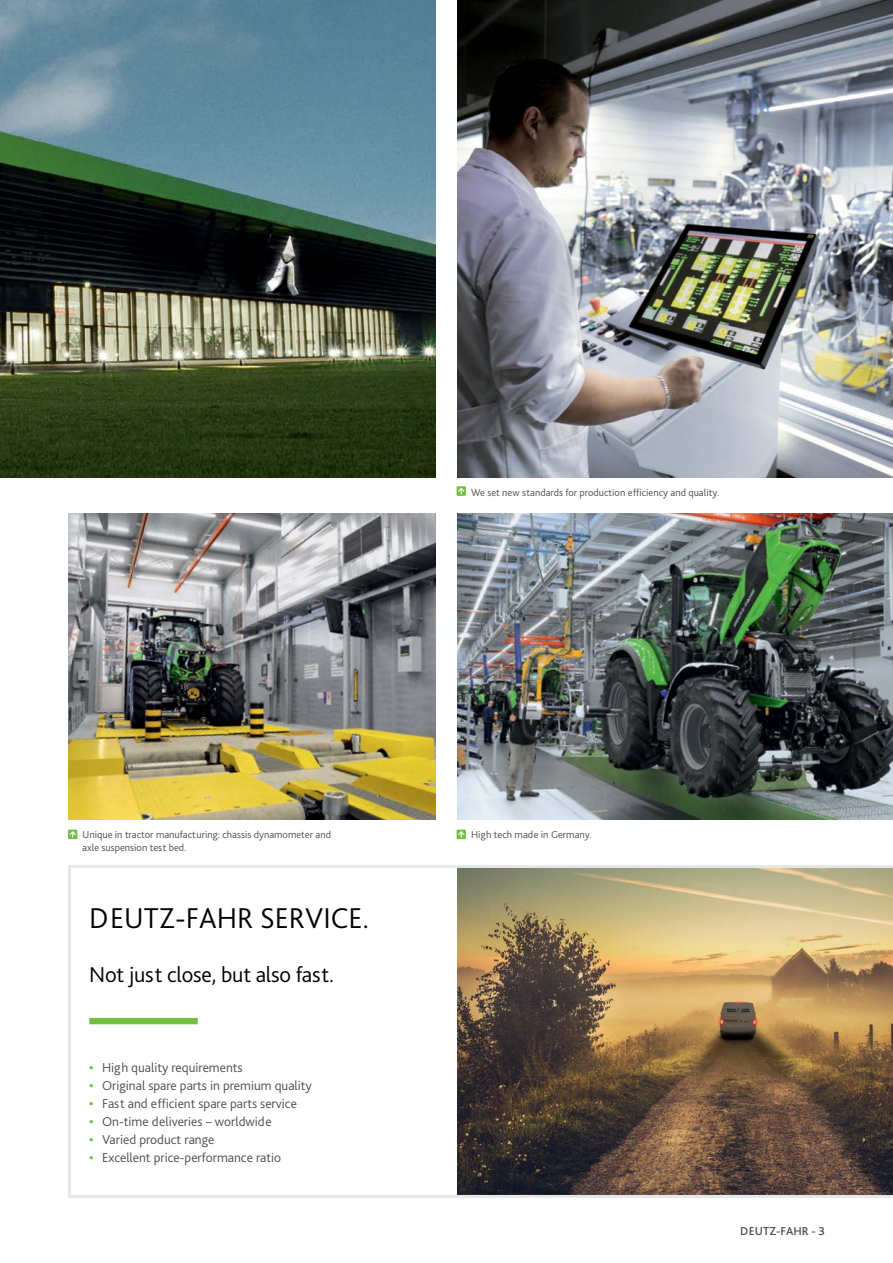
<style>
.page{position:relative;width:893px;height:1263px;background:#fff}
.page>*{position:absolute;margin:0;border:0;box-sizing:border-box;transform-origin:0 0}
.t1{font:300 30px "Bliss Pro";color:#000}
.t2{font:300 22.5px "Bliss Pro";letter-spacing:-.01em;color:#000}
.t3{font:300 13.5px "Bliss Pro";color:#4d4d4f}
.t4{font:500 12px "Bliss Pro";color:#4d4d4f}
.t5{font:300 10.5px "Bliss Pro";color:#4d4d4f}
.s1{font-weight:700;color:#72bf44}
</style>
<div class="page">
<img style="left:457px;top:0;width:436px;height:478px">
<img style="left:68px;top:514px;width:368px;height:306px">
<img style="left:457px;top:514px;width:436px;height:306px">
<img style="left:1px;top:0;width:435px;height:478px">
<img style="left:68px;top:865px;width:825px;height:333px">
<svg style="left:457px;top:486px;width:9px;height:10px"></svg>
<svg style="left:458px;top:488px;width:6px;height:6px"></svg>
<svg style="left:457px;top:829px;width:9px;height:10px"></svg>
<svg style="left:458px;top:831px;width:6px;height:6px"></svg>
<svg style="left:68px;top:829px;width:9px;height:10px"></svg>
<svg style="left:70px;top:831px;width:6px;height:6px"></svg>
<div style="left:89px;top:1018px;width:109px;height:6px;background:#72bf44"></div>
<img style="left:0;top:0;width:1px;height:478px">
<p class="t5" style="left:471px;top:486px;width:250px">We set new standards for production efficiency and quality.</p>
<p class="t5" style="left:83px;top:828px;width:250px">Unique in tractor manufacturing: chassis dynamometer and</p>
<p class="t5" style="left:471px;top:828px;width:122px">High tech made in Germany.</p>
<p class="t5" style="left:82px;top:841px;width:106px">axle suspension test bed.</p>
<h1 class="t1" style="left:89px;top:899px;width:281px">DEUTZ-FAHR SERVICE.</h1>
<h2 class="t2" style="left:89px;top:960px;width:246px">Not just close, but also fast.</h2>
<p class="t3" style="left:89px;top:1059px;width:155px"><span class="s1">•</span> High quality requirements</p>
<p class="t3" style="left:89px;top:1077px;width:224px"><span class="s1">•</span> Original spare parts in premium quality</p>
<p class="t3" style="left:89px;top:1095px;width:209px"><span class="s1">•</span> Fast and efficient spare parts service</p>
<p class="t3" style="left:89px;top:1113px;width:184px"><span class="s1">•</span> On-time deliveries – worldwide</p>
<p class="t3" style="left:89px;top:1131px;width:127px"><span class="s1">•</span> Varied product range</p>
<p class="t3" style="left:89px;top:1149px;width:193px"><span class="s1">•</span> Excellent price-performance ratio</p>
<p class="t4" style="left:740px;top:1223px;width:86px">DEUTZ-FAHR - 3</p>
</div>
